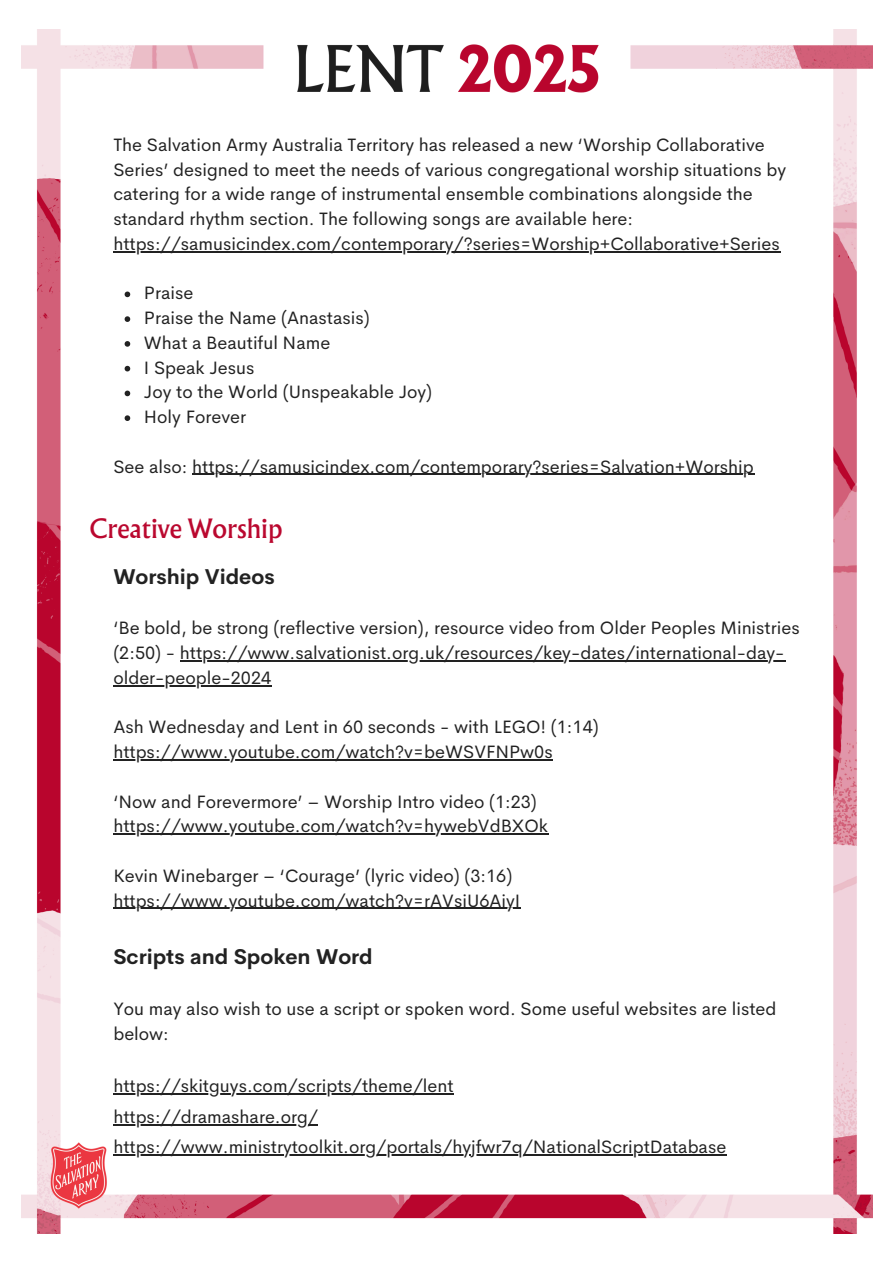
<style>
.page{position:relative;width:894px;height:1264px;background:#fff}
.page>*{position:absolute;margin:0;border:0;box-sizing:border-box;transform-origin:0 0}
.t1{font:24px "Albertus Nova";color:#ba082f}
.t2{font:700 21px "Cerebri Sans";color:#222}
.t3{font:18px/24.8px "Cerebri Sans";color:#222}
</style>
<div class="page">
<img style="left:21px;top:29px;width:850px;height:1204px">
<hr style="left:113px;top:251px;width:667px;height:1px;background:#222">
<svg style="left:125px;top:291px;width:5px;height:6px"></svg>
<svg style="left:125px;top:316px;width:5px;height:6px"></svg>
<svg style="left:125px;top:341px;width:5px;height:6px"></svg>
<svg style="left:125px;top:366px;width:5px;height:5px"></svg>
<svg style="left:125px;top:390px;width:5px;height:6px"></svg>
<svg style="left:125px;top:415px;width:5px;height:6px"></svg>
<hr style="left:192px;top:474px;width:562px;height:1px;background:#222">
<hr style="left:180px;top:660px;width:604px;height:1px;background:#222">
<hr style="left:113px;top:685px;width:158px;height:1px;background:#222">
<hr style="left:113px;top:759px;width:440px;height:1px;background:#222">
<hr style="left:113px;top:833px;width:435px;height:1px;background:#222">
<hr style="left:113px;top:907px;width:407px;height:2px;background:#222">
<hr style="left:113px;top:1093px;width:341px;height:1px;background:#222">
<hr style="left:113px;top:1123px;width:205px;height:2px;background:#222">
<hr style="left:113px;top:1154px;width:614px;height:1px;background:#222">
<p class="t3" style="left:113px;top:132px;width:674px">The Salvation Army Australia Territory has released a new ‘Worship Collaborative Series’ designed to meet the needs of various congregational worship situations by catering for a wide range of instrumental ensemble combinations alongside the standard rhythm section. The following songs are available here:</p>
<p class="t3" style="left:113px;top:231px;width:667px">https://samusicindex.com/contemporary/?series=Worship+Collaborative+Series</p>
<p class="t3" style="left:144px;top:281px;width:227px">Praise<br>Praise the Name (Anastasis)<br>What a Beautiful Name<br>I Speak Jesus</p>
<p class="t3" style="left:144px;top:380px;width:290px">Joy to the World (Unspeakable Joy)</p>
<p class="t3" style="left:144px;top:404px;width:104px">Holy Forever</p>
<p class="t3" style="left:113px;top:454px;width:641px">See also: https://samusicindex.com/contemporary?series=Salvation+Worship</p>
<p class="t1" style="left:89px;top:511px;width:195px">Creative Worship</p>
<p class="t2" style="left:113px;top:562px;width:163px">Worship Videos</p>
<p class="t3" style="left:113px;top:615px;width:687px">‘Be bold, be strong (reflective version), resource video from Older Peoples Ministries (2:50) - https://www.salvationist.org.uk/resources/key-dates/international-day-</p>
<h2 class="t3" style="left:113px;top:665px;width:159px">older-people-2024</h2>
<h2 class="t3" style="left:113px;top:714px;width:486px">Ash Wednesday and Lent in 60 seconds - with LEGO! (1:14)</h2>
<p class="t3" style="left:113px;top:739px;width:441px">https://www.youtube.com/watch?v=beWSVFNPw0s</p>
<p class="t3" style="left:113px;top:789px;width:425px">‘Now and Forevermore’ – Worship Intro video (1:23)</p>
<p class="t3" style="left:113px;top:813px;width:436px">https://www.youtube.com/watch?v=hywebVdBXOk</p>
<p class="t3" style="left:113px;top:863px;width:400px">Kevin Winebarger – ‘Courage’ (lyric video) (3:16)</p>
<p class="t3" style="left:113px;top:888px;width:408px">https://www.youtube.com/watch?v=rAVsiU6AiyI</p>
<p class="t2" style="left:113px;top:943px;width:261px">Scripts and Spoken Word</p>
<p class="t3" style="left:113px;top:996px;width:664px">You may also wish to use a script or spoken word. Some useful websites are listed below:</p>
<h2 class="t3" style="left:113px;top:1073px;width:341px">https://skitguys.com/scripts/theme/lent</h2>
<p class="t3" style="left:113px;top:1104px;width:206px">https://dramashare.org/</p>
<p class="t3" style="left:113px;top:1134px;width:614px">https://www.ministrytoolkit.org/portals/hyjfwr7q/NationalScriptDatabase</p>
</div>
